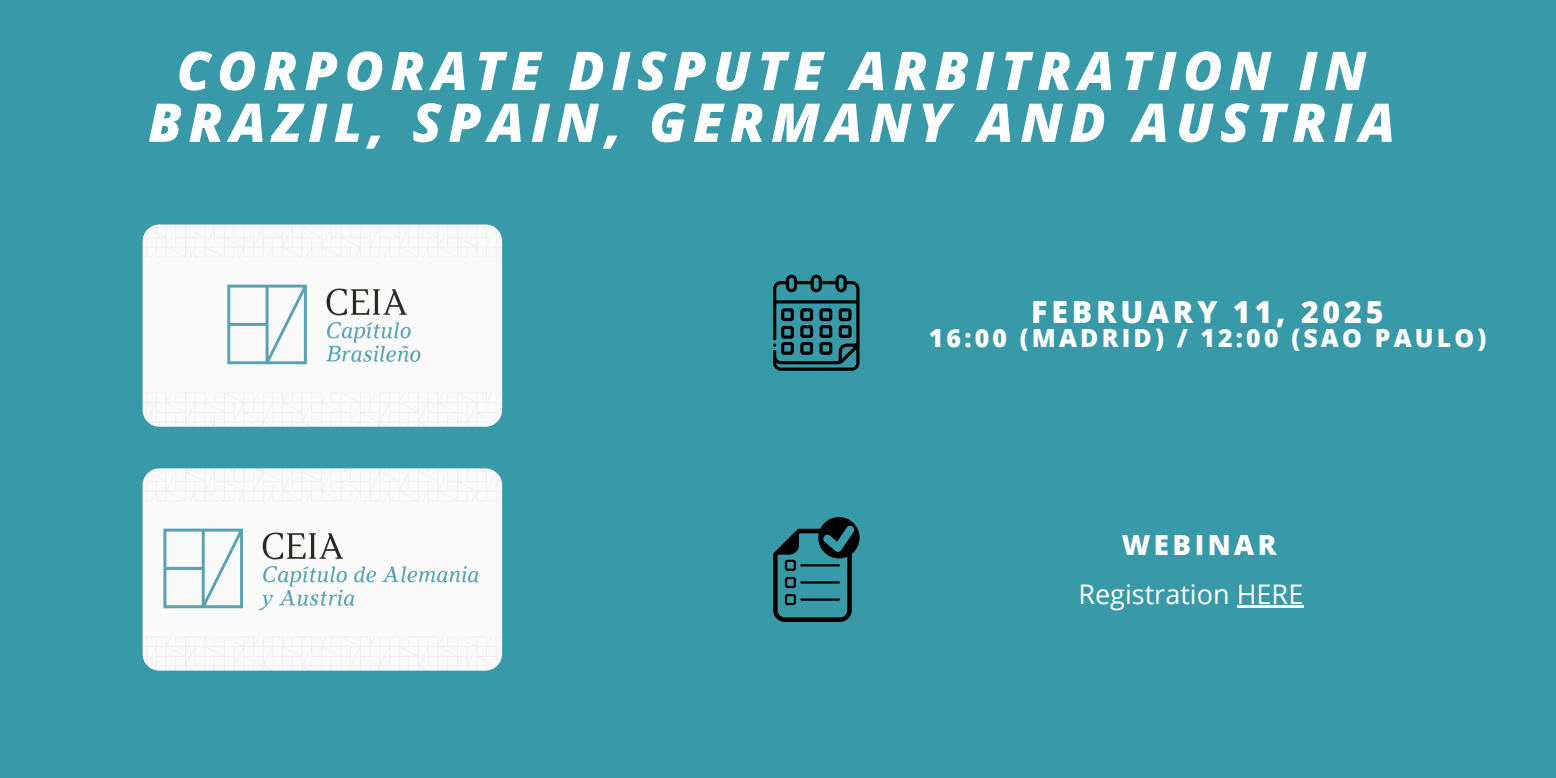
<style>
.page{position:relative;width:1556px;height:778px;background:#fff}
.page>*{position:absolute;margin:0;border:0;box-sizing:border-box;transform-origin:0 0}
.t1{font:italic 800 53.4px/51.8px "Open Sans";letter-spacing:.125em;color:#fff;text-align:center}
.t2{font:800 30.33px "Open Sans";letter-spacing:.125em;color:#fff}
.t3{font:800 27.66px "Open Sans";letter-spacing:.125em;color:#fff}
.t4{font:27px "Open Sans";color:#fff}
.t5{font:800 24.96px "Open Sans";letter-spacing:.125em;color:#fff}
</style>
<div class="page">
<div style="left:0;top:0;width:1555px;height:778px;background:#3899a9"></div>
<img style="left:143px;top:224px;width:359px;height:203px;border-radius:17px">
<svg style="left:773px;top:275px;width:86px;height:96px"></svg>
<svg style="left:773px;top:517px;width:86px;height:105px"></svg>
<hr style="left:1236px;top:605px;width:67px;height:3px;background:#fff">
<img style="left:143px;top:468px;width:359px;height:202px;border-radius:17px">
<p class="t1" style="left:148px;top:43px;width:1248px">CORPORATE DISPUTE ARBITRATION IN<br>BRAZIL, SPAIN, GERMANY AND AUSTRIA</p>
<p class="t2" style="left:1031px;top:290px;width:354px">FEBRUARY 11, 2025</p>
<p class="t5" style="left:928px;top:320px;width:559px">16:00 (MADRID) / 12:00 (SAO PAULO)</p>
<h2 class="t3" style="left:1121px;top:525px;width:156px">WEBINAR</h2>
<p class="t4" style="left:1078px;top:575px;width:226px">Registration HERE</p>
</div>
